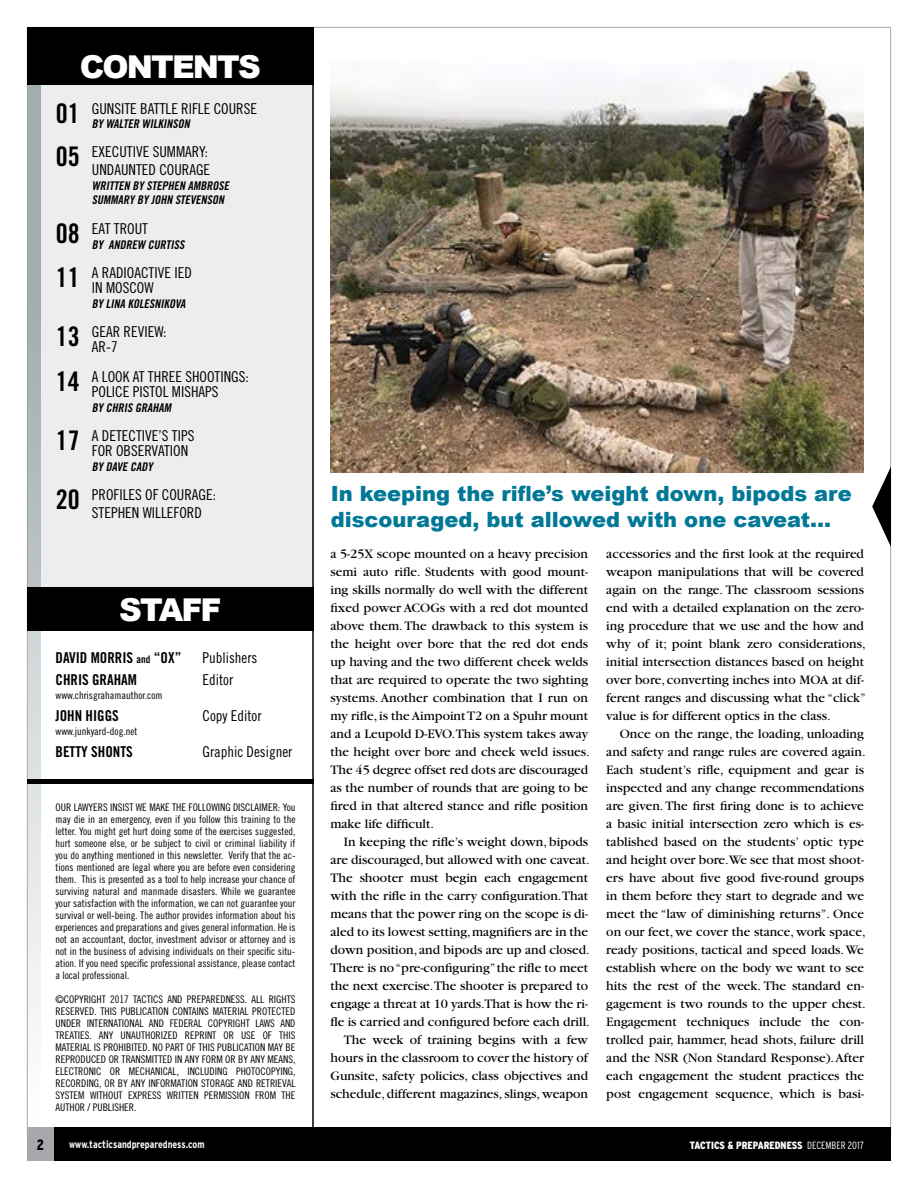
<style>
.page{position:relative;width:918px;height:1188px;background:#fff}
.page>*{position:absolute;margin:0;border:0;box-sizing:border-box;transform-origin:0 0}
.t1{font:900 31.5px "Arial";letter-spacing:-.06em;color:#fff}
.t2{font:900 21px/25.5px "Arial";color:#007896}
.t3{font:15px/15px "Trade Gothic Cond Eighteen";color:#000}
.t4{font:15px "Trade Gothic Bold Cond Twenty";color:#000}
.t5{font:900 condensed 15px "Interstate";color:#000;scale:.9 1}
.t6{font:13.5px/18px "Garamond";color:#000}
.t7{font:italic 12px/14.4px "Trade Gothic Bold Cond Twenty";color:#000}
.t8{font:10.5px/12px "Trade Gothic Cond Eighteen";color:#000;text-align:justify}
.t9{font:900 condensed 10.5px "Interstate";color:#fff}
.t10{font:700 condensed 10.5px "Interstate";color:#fff}
.s1{font-family:"Trade Gothic Bold Cond Twenty";font-size:27px}
.s2{font-size:10.5px}
.s3{font-weight:300}
</style>
<div class="page">
<div style="left:27px;top:1127px;width:864px;height:34px;background:#000"></div>
<div style="left:27px;top:1127px;width:27px;height:34px;background:#a7a9ac"></div>
<div style="left:28px;top:67px;width:285px;height:530px;background:#ebedee"></div>
<svg style="left:28px;top:85px;width:12px;height:932px"></svg>
<hr style="left:312px;top:27px;width:2px;height:1101px;background:#000">
<hr style="left:27px;top:779px;width:286px;height:4px;background:#000">
<div style="left:27px;top:27px;width:287px;height:58px;background:#000"></div>
<div style="left:27px;top:588px;width:287px;height:43px;background:#000"></div>
<img style="left:330px;top:65px;width:534px;height:408px">
<svg style="left:872px;top:467px;width:19px;height:80px"></svg>
<h1 class="t1" style="left:80px;top:44px;width:182px">CONTENTS</h1>
<p class="t3" style="left:56px;top:101px;width:203px"><span class="s1">01</span> GUNSITE BATTLE RIFLE COURSE</p>
<p class="t7" style="left:92px;top:116px;width:102px">BY WALTER WILKINSON</p>
<p class="t3" style="left:56px;top:143px;width:156px;line-height:18px;text-align:right"><span class="s1">05</span> EXECUTIVE SUMMARY:<br>UNDAUNTED COURAGE</p>
<p class="t7" style="left:92px;top:178px;width:141px">WRITTEN BY STEPHEN AMBROSE<br>SUMMARY BY JOHN STEVENSON</p>
<p class="t3" style="left:56px;top:221px;width:94px"><span class="s1">08</span> EAT TROUT</p>
<p class="t7" style="left:92px;top:237px;width:97px">BY ANDREW CURTISS</p>
<p class="t3" style="left:56px;top:265px;width:137px;text-align:center"><span class="s1">11</span> A RADIOACTIVE IED<br>IN MOSCOW</p>
<p class="t7" style="left:92px;top:296px;width:98px">BY LINA KOLESNIKOVA</p>
<p class="t3" style="left:92px;top:324px;width:76px;text-indent:-36px"><span class="s1">13</span> GEAR REVIEW:<br>AR-7</p>
<p class="t3" style="left:56px;top:369px;width:194px;text-align:center"><span class="s1">14</span> A LOOK AT THREE SHOOTINGS:<br>POLICE PISTOL MISHAPS</p>
<p class="t7" style="left:92px;top:400px;width:83px">BY CHRIS GRAHAM</p>
<p class="t3" style="left:92px;top:428px;width:104px;text-indent:-36px"><span class="s1">17</span> A DETECTIVE’S TIPS<br>FOR OBSERVATION</p>
<p class="t7" style="left:92px;top:459px;width:65px">BY DAVE CADY</p>
<p class="t3" style="left:92px;top:486px;width:126px;line-height:18px;text-indent:-36px"><span class="s1">20</span> PROFILES OF COURAGE:<br>STEPHEN WILLEFORD</p>
<h1 class="t1" style="left:119px;top:587px;width:104px">STAFF</h1>
<p class="t4" style="left:56px;top:648px;width:127px">DAVID MORRIS <span class="s2">and</span> “OX”</p>
<p class="t3" style="left:203px;top:650px;width:56px">Publishers</p>
<p class="t4" style="left:56px;top:671px;width:83px">CHRIS GRAHAM</p>
<p class="t3" style="left:203px;top:672px;width:32px">Editor</p>
<p class="t8" style="left:56px;top:689px;width:108px">www.chrisgrahamauthor.com</p>
<p class="t4" style="left:56px;top:707px;width:65px">JOHN HIGGS</p>
<p class="t3" style="left:202px;top:708px;width:61px">Copy Editor</p>
<p class="t8" style="left:56px;top:725px;width:83px">www.junkyard-dog.net</p>
<p class="t4" style="left:56px;top:743px;width:79px">BETTY SHONTS</p>
<p class="t3" style="left:202px;top:744px;width:91px">Graphic Designer</p>
<p class="t8" style="left:56px;top:801px;width:242px">OUR LAWYERS INSIST WE MAKE THE FOLLOWING DISCLAIMER: You may die in an emergency, even if you follow this training to the letter. You might get hurt doing some of the exercises suggested, hurt someone else, or be subject to civil or criminal liability if you do anything mentioned in this newsletter. Verify that the ac&shy;tions mentioned are legal where you are before even considering them. This is presented as a tool to help increase your chance of surviving natural and manmade disasters. While we guarantee your satisfaction with the information, we can not guarantee your survival or well-being. The author provides information about his experiences and preparations and gives general information. He is not an accountant, doctor, investment advisor or attorney and is not in the business of advising individuals on their specific situ&shy;ation. If you need specific professional assistance, please contact a local professional.</p>
<p class="t8" style="left:56px;top:993px;width:242px">©COPYRIGHT 2017 TACTICS AND PREPAREDNESS. ALL RIGHTS RESERVED. THIS PUBLICATION CONTAINS MATERIAL PROTECTED UNDER INTERNATIONAL AND FEDERAL COPYRIGHT LAWS AND TREATIES. ANY UNAUTHORIZED REPRINT OR USE OF THIS MATERIAL IS PROHIBITED. NO PART OF THIS PUBLICATION MAY BE REPRODUCED OR TRANSMITTED IN ANY FORM OR BY ANY MEANS, ELECTRONIC OR MECHANICAL, INCLUDING PHOTOCOPYING, RECORDING, OR BY ANY INFORMATION STORAGE AND RETRIEVAL SYSTEM WITHOUT EXPRESS WRITTEN PERMISSION FROM THE AUTHOR / PUBLISHER.</p>
<h2 class="t2" style="left:331px;top:480px;width:523px">In keeping the rifle’s weight down, bipods are discouraged, but allowed with one caveat...</h2>
<p class="t6" style="left:330px;top:545px;width:261px">a 5-25X scope mounted on a heavy precision semi auto rifle. Students with good mount&shy;ing skills normally do well with the different fixed power ACOGs with a red dot mounted above them. The drawback to this system is the height over bore that the red dot ends up having and the two different cheek welds that are required to operate the two sighting systems. Another combination that I run on my rifle, is the Aimpoint T2 on a Spuhr mount and a Leupold D-EVO.This system takes away the height over bore and cheek weld issues.<br>The 45 degree offset red dots are discouraged as the number of rounds that are going to be fired in that altered stance and rifle position make life difficult.</p>
<p class="t6" style="left:330px;top:833px;width:261px;text-align:right">In keeping the rifle’s weight down, bipods are discouraged, but allowed with one caveat.<br>The shooter must begin each engagement with the rifle in the carry configuration.That means that the power ring on the scope is di&shy;aled to its lowest setting, magnifiers are in the down position, and bipods are up and closed.<br>There is no “pre-configuring” the rifle to meet the next exercise.The shooter is prepared to engage a threat at 10 yards.That is how the ri&shy;fle is carried and configured before each drill.<br>The week of training begins with a few hours in the classroom to cover the history of Gunsite, safety policies, class objectives and schedule, different magazines, slings, weapon</p>
<p class="t6" style="left:606px;top:545px;width:261px">accessories and the first look at the required weapon manipulations that will be covered again on the range. The classroom sessions end with a detailed explanation on the zero&shy;ing procedure that we use and the how and why of it; point blank zero considerations, initial intersection distances based on height over bore, converting inches into MOA at dif&shy;ferent ranges and discussing what the “click” value is for different optics in the class.</p>
<p class="t6" style="left:606px;top:725px;width:261px;text-indent:14px">Once on the range, the loading, unloading and safety and range rules are covered again.<br>Each student’s rifle, equipment and gear is inspected and any change recommendations are given. The first firing done is to achieve a basic initial intersection zero which is es&shy;tablished based on the students’ optic type and height over bore.We see that most shoot&shy;ers have about five good five-round groups in them before they start to degrade and we meet the “law of diminishing returns”. Once on our feet, we cover the stance, work space, ready positions, tactical and speed loads. We establish where on the body we want to see hits the rest of the week. The standard en&shy;gagement is two rounds to the upper chest.<br>Engagement techniques include the con&shy;trolled pair, hammer, head shots, failure drill and the NSR (Non Standard Response). After each engagement the student practices the post engagement sequence, which is basi-</p>
<p class="t5" style="left:37px;top:1137px;width:9px">2</p>
<p class="t10" style="left:69px;top:1138px;width:137px">www.tacticsandpreparedness.com</p>
<p class="t9" style="left:690px;top:1139px;width:176px">TACTICS &amp; PREPAREDNESS <span class="s3">DECEMBER 2017</span></p>
</div>
